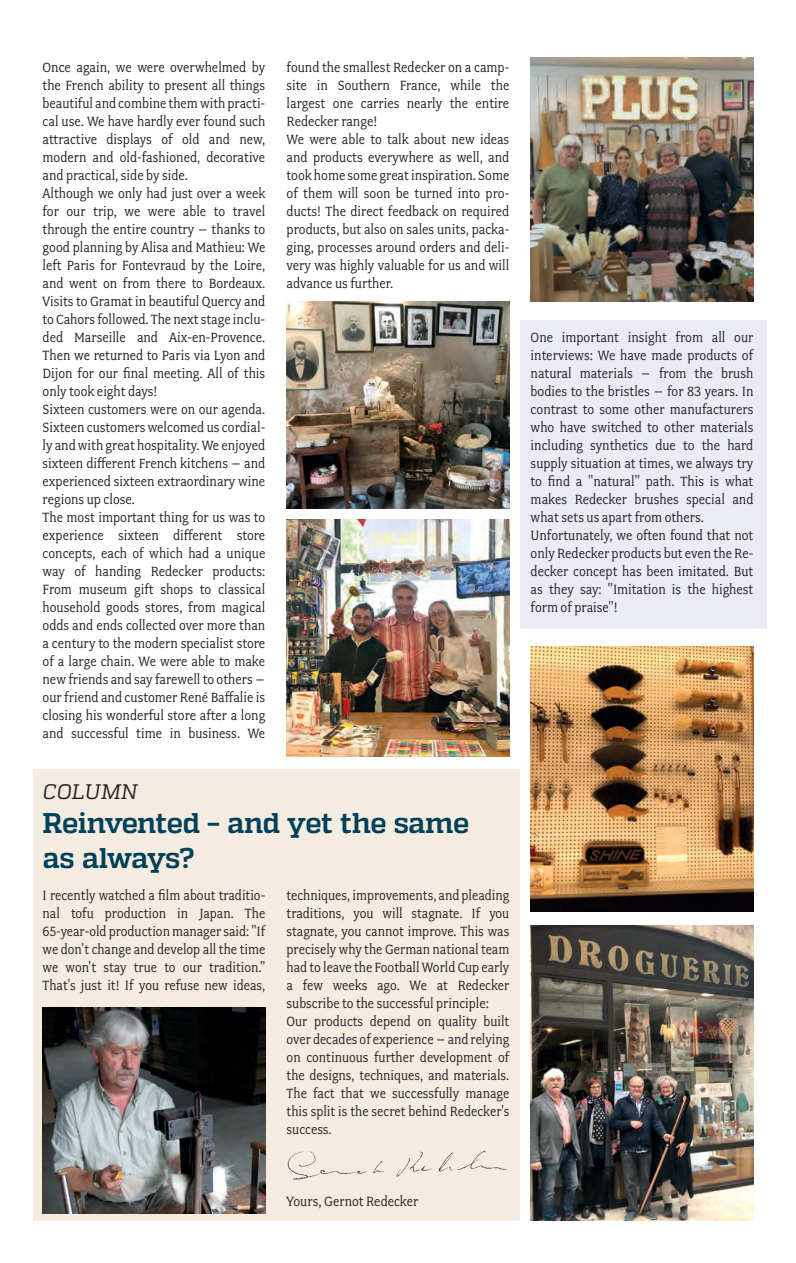
<style>
.page{position:relative;width:796px;height:1263px;background:#fff}
.page>*{position:absolute;margin:0;border:0;box-sizing:border-box;transform-origin:0 0}
.t1{font:700 28.5px/34.2px "Quadon";letter-spacing:-.02em;color:#004058}
.t2{font:italic 21px "Quadon";letter-spacing:.01em;color:#231f20}
.t3{font:15px/18px "Fairplex Narrow";color:#231f20}
</style>
<div class="page">
<div style="left:519px;top:320px;width:246px;height:309px;background:#ebebf5"></div>
<div style="left:33px;top:769px;width:486px;height:451px;background:#f4ece1"></div>
<img style="left:287px;top:1150px;width:220px;height:30px">
<img style="left:42px;top:1008px;width:223px;height:206px">
<img style="left:286px;top:302px;width:223px;height:207px">
<img style="left:286px;top:519px;width:223px;height:237px">
<img style="left:530px;top:58px;width:223px;height:244px">
<img style="left:530px;top:646px;width:223px;height:265px">
<img style="left:530px;top:925px;width:223px;height:295px">
<p class="t3" style="left:43px;top:58px;width:224px">Once again, we were overwhelmed by the French ability to present all things beautiful and combine them with practi&shy;cal use. We have hardly ever found such attractive displays of old and new, modern and old-fashioned, decorative and practical, side by side.<br>Although we only had just over a week for our trip, we were able to travel through the entire country – thanks to good planning by Alisa and Mathieu: We left Paris for Fontevraud by the Loire, and went on from there to Bordeaux.<br>Visits to Gramat in beautiful Quercy and to Cahors followed. The next stage inclu&shy;ded Marseille and Aix-en-Provence.<br>Then we returned to Paris via Lyon and Dijon for our final meeting. All of this only took eight days!<br>Sixteen customers were on our agenda.<br>Sixteen customers welcomed us cordial&shy;ly and with great hospitality. We enjoyed sixteen different French kitchens – and experienced sixteen extraordinary wine regions up close.<br>The most important thing for us was to experience sixteen different store concepts, each of which had a unique way of handing Redecker products:<br>From museum gift shops to classical household goods stores, from magical odds and ends collected over more than a century to the modern specialist store of a large chain. We were able to make new friends and say farewell to others – our friend and customer René Baffalie is closing his wonderful store after a long and successful time in business. We</p>
<p class="t3" style="left:286px;top:58px;width:224px">found the smallest Redecker on a camp&shy;site in Southern France, while the largest one carries nearly the entire Redecker range!<br>We were able to talk about new ideas and products everywhere as well, and took home some great inspiration. Some of them will soon be turned into pro&shy;ducts! The direct feedback on required products, but also on sales units, packa&shy;ging, processes around orders and deli&shy;very was highly valuable for us and will advance us further.</p>
<h2 class="t2" style="left:43px;top:780px;width:96px">COLUMN</h2>
<h1 class="t1" style="left:43px;top:806px;width:428px">Reinvented – and yet the same as always?</h1>
<p class="t3" style="left:43px;top:886px;width:224px;text-align:justify">I recently watched a film about traditio&shy;nal tofu production in Japan. The 65-year-old production manager said: "If we don't change and develop all the time we won't stay true to our tradition." That's just it! If you refuse new ideas,</p>
<p class="t3" style="left:286px;top:886px;width:224px">techniques, improvements, and pleading traditions, you will stagnate. If you stagnate, you cannot improve. This was precisely why the German national team had to leave the Football World Cup early a few weeks ago. We at Redecker subscribe to the successful principle:<br>Our products depend on quality built over decades of experience – and relying on continuous further development of the designs, techniques, and materials.<br>The fact that we successfully manage this split is the secret behind Redecker's success.</p>
<p class="t3" style="left:530px;top:328px;width:224px">One important insight from all our interviews: We have made products of natural materials – from the brush bodies to the bristles – for 83 years. In contrast to some other manufacturers who have switched to other materials including synthetics due to the hard supply situation at times, we always try to find a "natural" path. This is what makes Redecker brushes special and what sets us apart from others.<br>Unfortunately, we often found that not only Redecker products but even the Re&shy;decker concept has been imitated. But as they say: "Imitation is the highest form of praise"!</p>
<p class="t3" style="left:286px;top:1192px;width:133px">Yours, Gernot Redecker</p>
</div>
